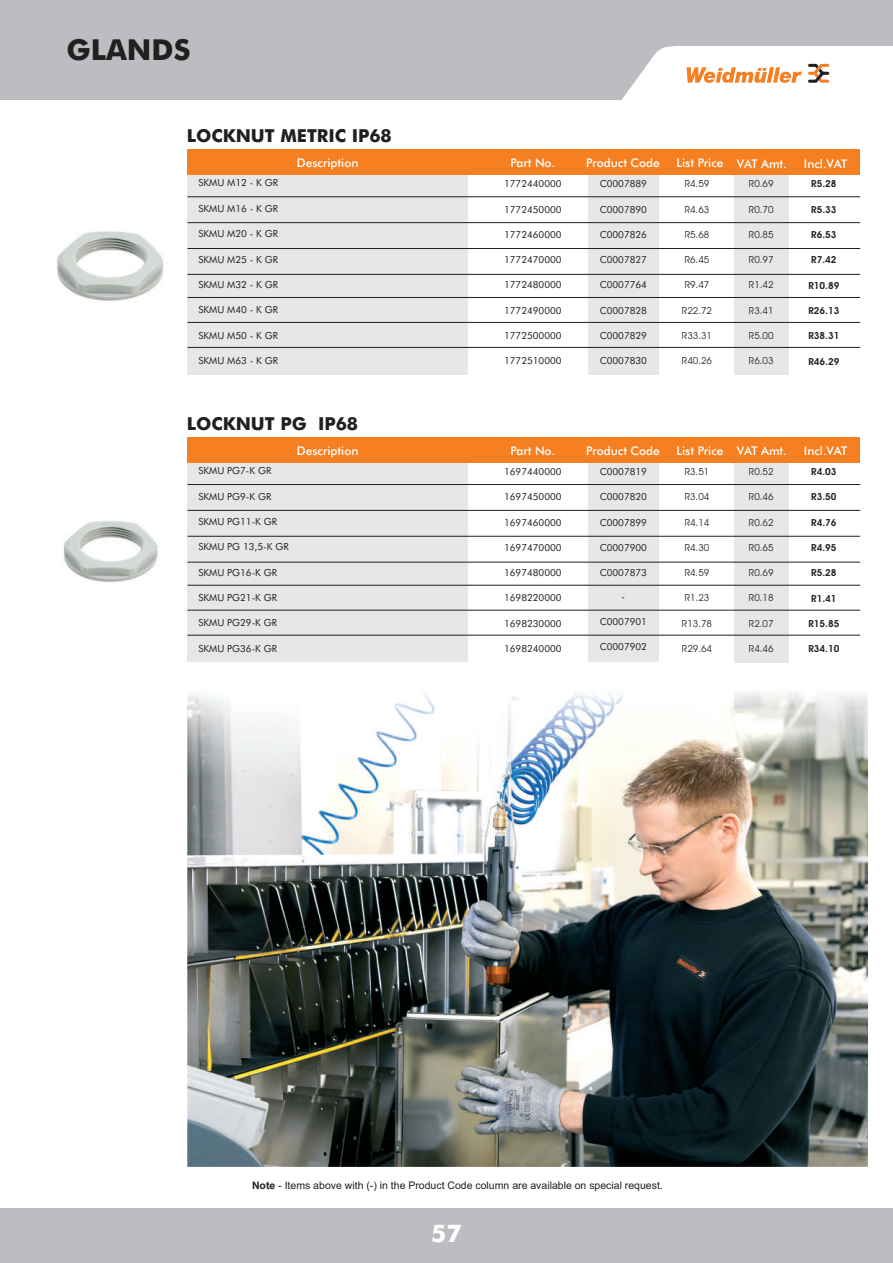
<style>
.page{position:relative;width:893px;height:1263px;background:#fff}
.page>*{position:absolute;margin:0;border:0;box-sizing:border-box;transform-origin:0 0}
.t1{font:500 28.95px "Futura BT";color:#231f20}
.t2{font:500 24.3px "Futura BT";color:#fff}
.t3{font:500 17.85px "Futura BT";color:#231f20}
.t4{font:500 12px "Futura BT";color:#fff}
.t5{font:10.5px "Arial";color:#231f20}
.t6{font:9.75px "Futura BT";color:#231f20}
.t7{font:9.75px "Avant Garde IT Cby BT";color:#231f20}
.t8{font:700 9.75px "Avant Garde IT Cby BT";color:#231f20}
.t9{font:italic 9.75px "Futura BT";color:#231f20}
.s1{font-weight:700}
</style>
<div class="page">
<img style="left:188px;top:692px;width:680px;height:474px">
<svg style="left:0;top:0;width:893px;height:100px;background:#c4c5c8"></svg>
<svg style="left:687px;top:67px;width:115px;height:16px"></svg>
<svg style="left:808px;top:64px;width:21px;height:19px"></svg>
<div style="left:0;top:1208px;width:893px;height:55px;background:#bcbdc0"></div>
<div style="left:734px;top:174px;width:55px;height:200px;background:#e6e7e9"></div>
<div style="left:734px;top:462px;width:55px;height:201px;background:#e6e7e9"></div>
<div style="left:188px;top:175px;width:280px;height:199px;background:#e6e7e9"></div>
<div style="left:588px;top:175px;width:71px;height:200px;background:#e6e7e9"></div>
<div style="left:187px;top:149px;width:673px;height:26px;background:#f57f21"></div>
<hr style="left:188px;top:196px;width:672px;height:1px;background:#231f20">
<hr style="left:188px;top:222px;width:672px;height:1px;background:#231f20">
<hr style="left:188px;top:297px;width:672px;height:1px;background:#231f20">
<hr style="left:188px;top:248px;width:672px;height:1px;background:#231f20">
<hr style="left:188px;top:274px;width:672px;height:1px;background:#231f20">
<hr style="left:188px;top:322px;width:672px;height:1px;background:#231f20">
<hr style="left:188px;top:347px;width:672px;height:1px;background:#231f20">
<div style="left:188px;top:462px;width:280px;height:200px;background:#e6e7e9"></div>
<div style="left:588px;top:462px;width:71px;height:200px;background:#e6e7e9"></div>
<div style="left:187px;top:437px;width:673px;height:25px;background:#f57f21"></div>
<hr style="left:188px;top:484px;width:672px;height:1px;background:#231f20">
<hr style="left:188px;top:510px;width:672px;height:1px;background:#231f20">
<hr style="left:188px;top:585px;width:672px;height:1px;background:#231f20">
<hr style="left:188px;top:536px;width:672px;height:1px;background:#231f20">
<hr style="left:188px;top:562px;width:672px;height:1px;background:#231f20">
<hr style="left:188px;top:610px;width:672px;height:1px;background:#231f20">
<hr style="left:188px;top:635px;width:672px;height:1px;background:#231f20">
<img style="left:56px;top:231px;width:108px;height:70px">
<img style="left:63px;top:520px;width:95px;height:63px">
<h1 class="t1" style="left:66px;top:33px;width:126px">GLANDS</h1>
<h3 class="t3" style="left:187px;top:125px;width:206px">LOCKNUT METRIC IP68</h3>
<p class="t6" style="left:198px;top:179px;width:81px">SKMU M12 - K GR</p>
<p class="t6" style="left:198px;top:204px;width:81px">SKMU M16 - K GR</p>
<p class="t6" style="left:198px;top:230px;width:81px">SKMU M20 - K GR</p>
<p class="t6" style="left:198px;top:255px;width:81px">SKMU M25 - K GR</p>
<p class="t6" style="left:198px;top:281px;width:81px">SKMU M32 - K GR</p>
<p class="t6" style="left:198px;top:306px;width:81px">SKMU M40 - K GR</p>
<p class="t6" style="left:198px;top:331px;width:81px">SKMU M50 - K GR</p>
<p class="t6" style="left:198px;top:357px;width:81px">SKMU M63 - K GR</p>
<p class="t4" style="left:297px;top:158px;width:63px">Description</p>
<p class="t4" style="left:510px;top:158px;width:46px">Part No.</p>
<p class="t6" style="left:504px;top:180px;width:59px">1772440000</p>
<p class="t6" style="left:504px;top:205px;width:59px">1772450000</p>
<p class="t6" style="left:504px;top:231px;width:59px">1772460000</p>
<p class="t6" style="left:504px;top:256px;width:59px">1772470000</p>
<p class="t6" style="left:504px;top:281px;width:59px">1772480000</p>
<p class="t6" style="left:504px;top:306px;width:59px">1772490000</p>
<p class="t6" style="left:504px;top:332px;width:59px">1772500000</p>
<p class="t6" style="left:504px;top:357px;width:59px">1772510000</p>
<p class="t4" style="left:586px;top:158px;width:75px">Product Code</p>
<p class="t4" style="left:676px;top:158px;width:49px">List Price</p>
<p class="t6" style="left:600px;top:180px;width:49px">C0007889</p>
<p class="t6" style="left:600px;top:205px;width:49px">C0007890</p>
<p class="t6" style="left:600px;top:231px;width:49px">C0007826</p>
<p class="t6" style="left:600px;top:256px;width:49px">C0007827</p>
<p class="t6" style="left:600px;top:281px;width:49px">C0007764</p>
<p class="t6" style="left:600px;top:306px;width:49px">C0007828</p>
<p class="t6" style="left:600px;top:332px;width:49px">C0007829</p>
<p class="t6" style="left:600px;top:357px;width:49px">C0007830</p>
<p class="t7" style="left:685px;top:180px;width:26px">R4.59</p>
<p class="t7" style="left:685px;top:206px;width:26px">R4.63</p>
<p class="t7" style="left:685px;top:231px;width:26px">R5.68</p>
<p class="t7" style="left:685px;top:256px;width:26px">R6.45</p>
<p class="t7" style="left:685px;top:281px;width:26px">R9.47</p>
<p class="t7" style="left:682px;top:307px;width:32px">R22.72</p>
<p class="t7" style="left:682px;top:332px;width:32px">R33.31</p>
<p class="t7" style="left:682px;top:357px;width:32px">R40.26</p>
<p class="t4" style="left:737px;top:159px;width:51px">VAT Amt.</p>
<p class="t4" style="left:804px;top:159px;width:45px">Incl.VAT</p>
<p class="t7" style="left:749px;top:180px;width:26px">R0.69</p>
<p class="t7" style="left:749px;top:206px;width:26px">R0.70</p>
<p class="t7" style="left:749px;top:231px;width:26px">R0.85</p>
<p class="t7" style="left:749px;top:256px;width:26px">R0.97</p>
<p class="t7" style="left:749px;top:281px;width:26px">R1.42</p>
<p class="t7" style="left:749px;top:307px;width:26px">R3.41</p>
<p class="t7" style="left:749px;top:332px;width:26px">R5.00</p>
<p class="t7" style="left:749px;top:357px;width:26px">R6.03</p>
<p class="t8" style="left:811px;top:180px;width:27px">R5.28</p>
<p class="t8" style="left:811px;top:206px;width:27px">R5.33</p>
<p class="t8" style="left:811px;top:231px;width:27px">R6.53</p>
<p class="t8" style="left:811px;top:256px;width:27px">R7.42</p>
<p class="t8" style="left:808px;top:282px;width:33px">R10.89</p>
<p class="t8" style="left:808px;top:307px;width:33px">R26.13</p>
<p class="t8" style="left:808px;top:332px;width:33px">R38.31</p>
<p class="t8" style="left:808px;top:358px;width:33px">R46.29</p>
<h3 class="t3" style="left:187px;top:413px;width:173px">LOCKNUT PG IP68</h3>
<p class="t6" style="left:198px;top:467px;width:74px">SKMU PG7-K GR</p>
<p class="t6" style="left:198px;top:492px;width:74px">SKMU PG9-K GR</p>
<p class="t6" style="left:198px;top:518px;width:80px">SKMU PG11-K GR</p>
<p class="t6" style="left:198px;top:543px;width:92px">SKMU PG 13,5-K GR</p>
<p class="t6" style="left:198px;top:568px;width:80px">SKMU PG16-K GR</p>
<p class="t6" style="left:198px;top:594px;width:80px">SKMU PG21-K GR</p>
<p class="t6" style="left:198px;top:619px;width:80px">SKMU PG29-K GR</p>
<p class="t6" style="left:198px;top:644px;width:80px">SKMU PG36-K GR</p>
<p class="t4" style="left:297px;top:446px;width:63px">Description</p>
<p class="t4" style="left:510px;top:446px;width:46px">Part No.</p>
<p class="t4" style="left:676px;top:446px;width:112px">List Price VAT Amt.</p>
<p class="t4" style="left:804px;top:446px;width:45px">Incl.VAT</p>
<p class="t4" style="left:586px;top:446px;width:75px">Product Code</p>
<p class="t6" style="left:504px;top:468px;width:59px">1697440000</p>
<p class="t6" style="left:504px;top:493px;width:59px">1697450000</p>
<p class="t6" style="left:504px;top:518px;width:59px">1697460000</p>
<p class="t6" style="left:504px;top:543px;width:59px">1697470000</p>
<p class="t6" style="left:504px;top:569px;width:59px">1697480000</p>
<p class="t6" style="left:504px;top:594px;width:59px">1698220000</p>
<p class="t6" style="left:504px;top:619px;width:59px">1698230000</p>
<p class="t6" style="left:504px;top:644px;width:59px">1698240000</p>
<p class="t8" style="left:811px;top:468px;width:27px">R4.03</p>
<p class="t8" style="left:811px;top:493px;width:27px">R3.50</p>
<p class="t8" style="left:811px;top:519px;width:27px">R4.76</p>
<p class="t8" style="left:811px;top:544px;width:27px">R4.95</p>
<p class="t8" style="left:811px;top:569px;width:27px">R5.28</p>
<p class="t8" style="left:811px;top:595px;width:27px">R1.41</p>
<p class="t8" style="left:808px;top:620px;width:33px">R15.85</p>
<p class="t8" style="left:808px;top:645px;width:33px">R34.10</p>
<p class="t6" style="left:600px;top:468px;width:49px">C0007819</p>
<p class="t6" style="left:600px;top:493px;width:49px">C0007820</p>
<p class="t6" style="left:600px;top:518px;width:49px">C0007899</p>
<p class="t6" style="left:600px;top:543px;width:49px">C0007900</p>
<p class="t6" style="left:600px;top:569px;width:49px">C0007873</p>
<p class="t9" style="left:622px;top:590px;width:5px">-</p>
<p class="t6" style="left:600px;top:617px;width:49px">C0007901</p>
<p class="t6" style="left:600px;top:643px;width:49px">C0007902</p>
<p class="t7" style="left:749px;top:468px;width:26px">R0.52</p>
<p class="t7" style="left:749px;top:493px;width:26px">R0.46</p>
<p class="t7" style="left:749px;top:519px;width:26px">R0.62</p>
<p class="t7" style="left:749px;top:544px;width:26px">R0.65</p>
<p class="t7" style="left:749px;top:569px;width:26px">R0.69</p>
<p class="t7" style="left:749px;top:594px;width:26px">R0.18</p>
<p class="t7" style="left:749px;top:620px;width:26px">R2.07</p>
<p class="t7" style="left:749px;top:645px;width:26px">R4.46</p>
<p class="t7" style="left:685px;top:468px;width:26px">R3.51</p>
<p class="t7" style="left:685px;top:493px;width:26px">R3.04</p>
<p class="t7" style="left:685px;top:519px;width:26px">R4.14</p>
<p class="t7" style="left:685px;top:544px;width:26px">R4.30</p>
<p class="t7" style="left:685px;top:569px;width:26px">R4.59</p>
<p class="t7" style="left:685px;top:594px;width:26px">R1.23</p>
<p class="t7" style="left:682px;top:620px;width:32px">R13.78</p>
<p class="t7" style="left:682px;top:645px;width:32px">R29.64</p>
<p class="t5" style="left:252px;top:1182px;width:412px"><span class="s1">Note</span> - Items above with (-) in the Product Code column are available on special request.</p>
<h2 class="t2" style="left:431px;top:1219px;width:32px">57</h2>
</div>
